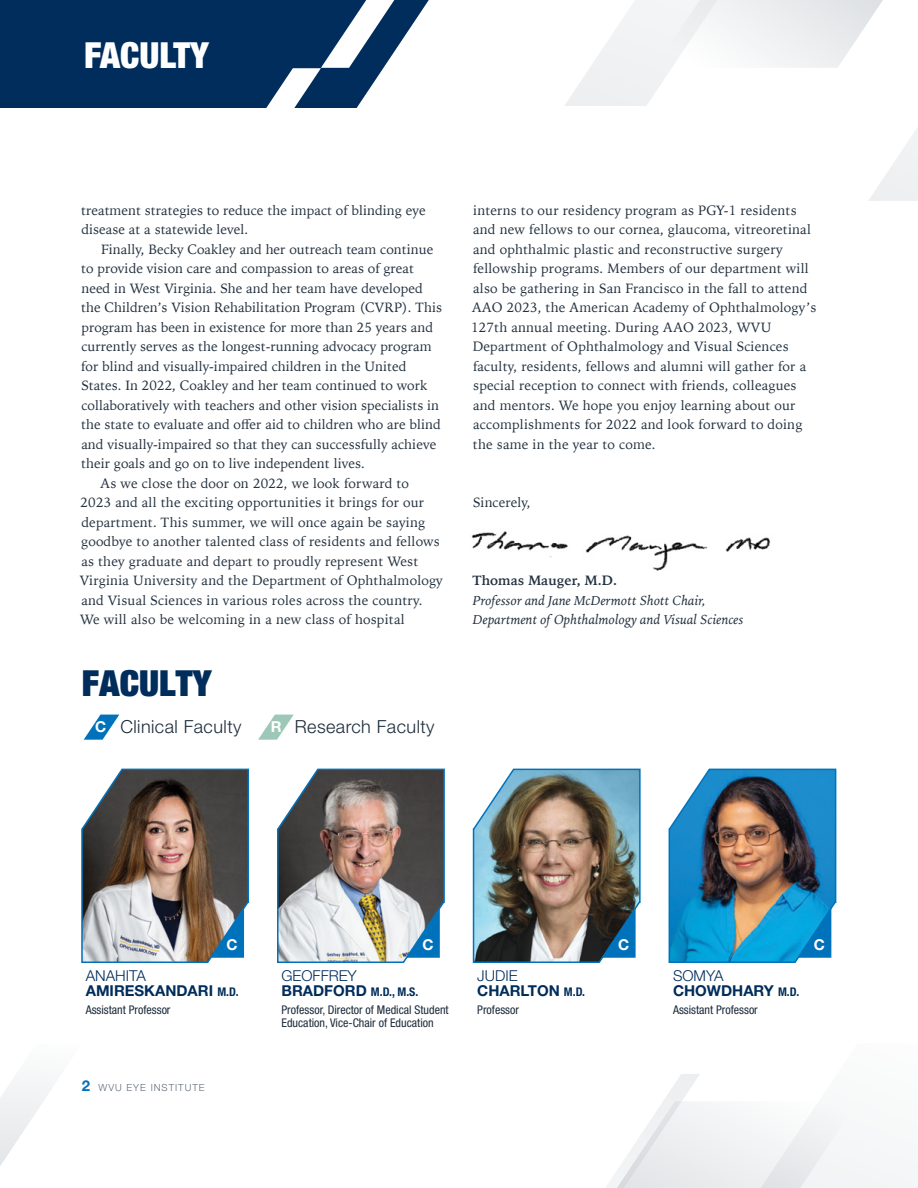
<style>
.page{position:relative;width:918px;height:1188px;background:#fff}
.page>*{position:absolute;margin:0;border:0;box-sizing:border-box;transform-origin:0 0}
.t1{font:900 condensed 36px "Helvetica Neue LT Std";color:#fff}
.t2{font:900 condensed 36px "Helvetica Neue LT Std";color:#002d5b}
.t3{font:300 18px "Helvetica Neue LT Std";letter-spacing:.025em;color:#1c2b39}
.t4{font:700 15px/15px "Helvetica Neue LT Std";color:#002d5b}
.t5{font:300 15px "Helvetica Neue LT Std";color:#002d5b}
.t6{font:700 15px "Helvetica Neue LT Std";color:#fff}
.t7{font:13.5px/19.5px "Iowan Old Style";letter-spacing:.015em;color:#23313f}
.t8{font:italic 13.5px/19.5px "Iowan Old Style";letter-spacing:.005em;color:#23313f}
.t9{font:700 13.5px "Iowan Old Style";letter-spacing:.005em;color:#23313f}
.t10{font:condensed 12px/17.2px "Helvetica Neue LT Std";color:#1c2b39}
.t11{font:300 9.75px "Helvetica Neue LT Std";letter-spacing:.1em;color:#616b78}
.s1{font-weight:700;font-size:15px;color:#fff}
.s2{font-weight:300}
.s3{font-stretch:condensed;font-size:12px}
.s4{font-weight:700;font-size:15px;color:#0072bc}
.s5{font-weight:700;font-stretch:normal;font-size:15px;color:#002d5b}
.s6{font-weight:700;color:#002d5b}
</style>
<div class="page">
<svg style="left:0;top:0;width:429px;height:108px;fill:#002d5b"></svg>
<svg style="left:242px;top:0;width:152px;height:108px"></svg>
<img style="left:81px;top:768px;width:756px;height:195px">
<svg style="left:84px;top:715px;width:35px;height:25px"></svg>
<svg style="left:258px;top:715px;width:36px;height:25px"></svg>
<svg style="left:0;top:1081px;width:54px;height:85px"></svg>
<svg style="left:606px;top:1074px;width:312px;height:114px"></svg>
<svg style="left:565px;top:0;width:353px;height:201px"></svg>
<img style="left:471px;top:531px;width:300px;height:40px">
<h1 class="t1" style="left:84px;top:33px;width:126px">FACULTY</h1>
<p class="t7" style="left:81px;top:200px;width:346px">treatment strategies to reduce the impact of blinding eye disease at a statewide level.</p>
<p class="t7" style="left:101px;top:239px;width:334px">Finally, Becky Coakley and her outreach team continue</p>
<p class="t7" style="left:81px;top:258px;width:334px">to provide vision care and compassion to areas of great</p>
<p class="t7" style="left:81px;top:278px;width:343px">need in West Virginia. She and her team have developed</p>
<p class="t7" style="left:81px;top:297px;width:362px">the Children’s Vision Rehabilitation Program (CVRP). This</p>
<p class="t7" style="left:81px;top:317px;width:353px">program has been in existence for more than 25 years and</p>
<p class="t7" style="left:81px;top:336px;width:352px">currently serves as the longest-running advocacy program</p>
<p class="t7" style="left:81px;top:356px;width:327px">for blind and visually-impaired children in the United</p>
<p class="t7" style="left:81px;top:375px;width:348px">States. In 2022, Coakley and her team continued to work</p>
<p class="t7" style="left:81px;top:395px;width:359px">collaboratively with teachers and other vision specialists in</p>
<p class="t7" style="left:81px;top:414px;width:361px">the state to evaluate and offer aid to children who are blind</p>
<p class="t7" style="left:81px;top:434px;width:356px">and visually-impaired so that they can successfully achieve</p>
<p class="t7" style="left:81px;top:453px;width:285px">their goals and go on to live independent lives.</p>
<p class="t7" style="left:100px;top:473px;width:310px">As we close the door on 2022, we look forward to</p>
<p class="t7" style="left:81px;top:492px;width:345px">2023 and all the exciting opportunities it brings for our</p>
<p class="t7" style="left:81px;top:512px;width:345px">department. This summer, we will once again be saying</p>
<p class="t7" style="left:81px;top:531px;width:360px">goodbye to another talented class of residents and fellows</p>
<p class="t7" style="left:81px;top:551px;width:338px">as they graduate and depart to proudly represent West</p>
<p class="t7" style="left:80px;top:570px;width:364px">Virginia University and the Department of Ophthalmology</p>
<p class="t7" style="left:81px;top:590px;width:343px">and Visual Sciences in various roles across the country.</p>
<p class="t7" style="left:80px;top:609px;width:326px">We will also be welcoming in a new class of hospital</p>
<h1 class="t2" style="left:82px;top:660px;width:132px">FACULTY</h1>
<h2 class="t3" style="left:95px;top:715px;width:148px"><span class="s1">C</span> Clinical Faculty</h2>
<h2 class="t3" style="left:271px;top:715px;width:165px"><span class="s1">R</span> Research Faculty</h2>
<p class="t7" style="left:471px;top:200px;width:347px">interns to our residency program as PGY-1 residents and new fellows to our cornea, glaucoma, vitreoretinal and ophthalmic plastic and reconstructive surgery fellowship programs. Members of our department will also be gathering in San Francisco in the fall to attend AAO 2023, the American Academy of Ophthalmology’s 127th annual meeting. During AAO 2023, WVU Department of Ophthalmology and Visual Sciences faculty, residents, fellows and alumni will gather for a special reception to connect with friends, colleagues and mentors. We hope you enjoy learning about our accomplishments for 2022 and look forward to doing the same in the year to come.</p>
<p class="t7" style="left:473px;top:492px;width:59px">Sincerely,</p>
<p class="t9" style="left:472px;top:568px;width:146px">Thomas Mauger, M.D.</p>
<p class="t8" style="left:473px;top:590px;width:272px">Professor and Jane McDermott Shott Chair,<br>Department of Ophthalmology and Visual Sciences</p>
<p class="t6" style="left:227px;top:935px;width:13px">C</p>
<p class="t4" style="left:86px;top:968px;width:154px"><span class="s2">ANAHITA<br></span>AMIRESKANDARI <span class="s3">M.D.</span></p>
<p class="t10" style="left:86px;top:1001px;width:86px">Assistant Professor</p>
<p class="t11" style="left:82px;top:1081px;width:124px"><span class="s4">2</span> WVU EYE INSTITUTE</p>
<p class="t6" style="left:422px;top:935px;width:13px">C</p>
<p class="t5" style="left:282px;top:967px;width:77px">GEOFFREY</p>
<p class="t10" style="left:282px;top:983px;width:169px"><span class="s5">BRADFORD</span> <span class="s6">M.D., M.S.<br></span>Professor, Director of Medical Student</p>
<p class="t10" style="left:282px;top:1014px;width:154px">Education, Vice-Chair of Education</p>
<p class="t4" style="left:477px;top:968px;width:109px"><span class="s2">JUDIE<br></span>CHARLTON <span class="s3">M.D.</span></p>
<p class="t10" style="left:477px;top:1001px;width:43px">Professor</p>
<p class="t6" style="left:618px;top:935px;width:13px">C</p>
<p class="t4" style="left:673px;top:968px;width:128px"><span class="s2">SOMYA<br></span>CHOWDHARY <span class="s3">M.D.</span></p>
<p class="t10" style="left:673px;top:1001px;width:86px">Assistant Professor</p>
<p class="t6" style="left:814px;top:935px;width:13px">C</p>
</div>
